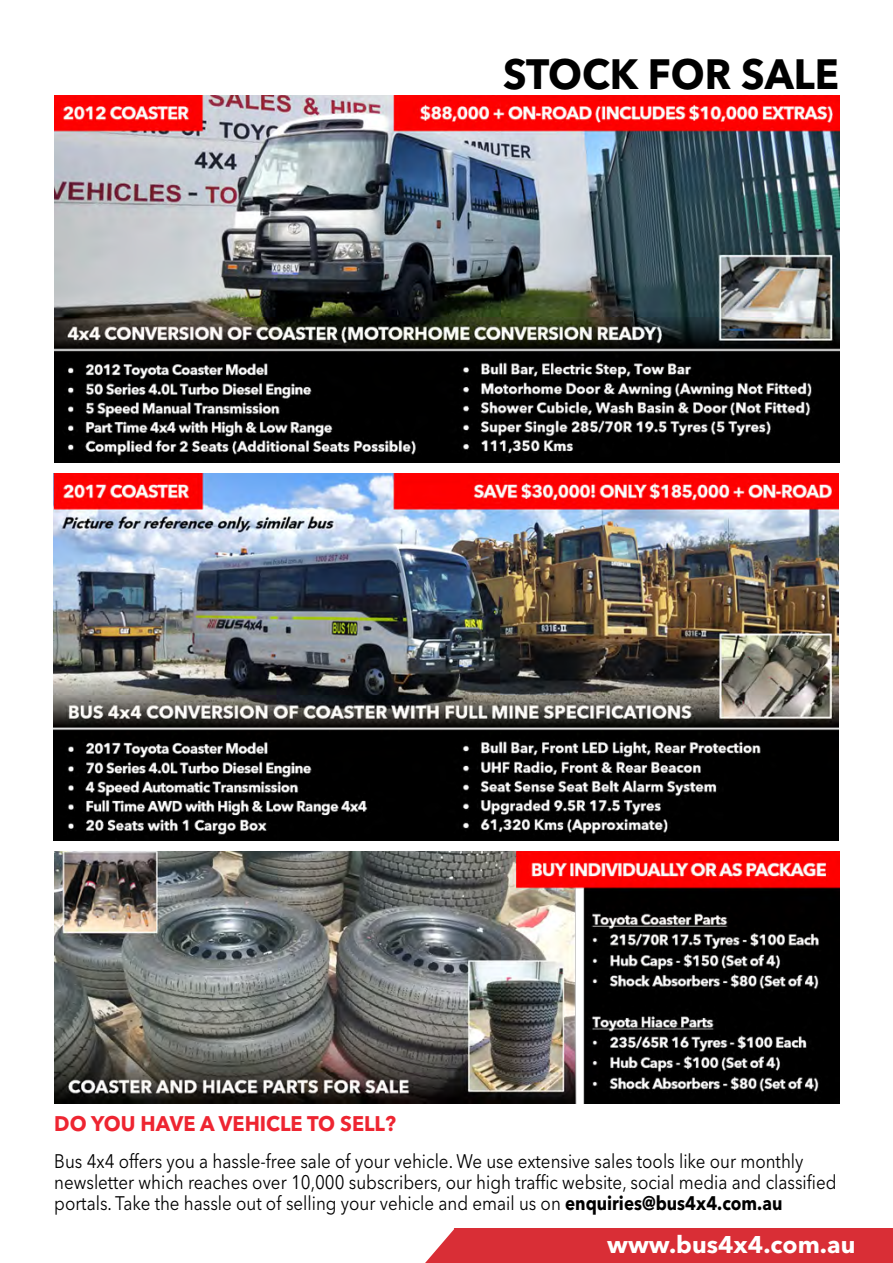
<style>
.page{position:relative;width:893px;height:1263px;background:#fff}
.page>*{position:absolute;margin:0;border:0;box-sizing:border-box;transform-origin:0 0}
.t1{font:700 42px "Avenir Next LT Pro";color:#000;scale:.95 1}
.t2{font:700 24px "Avenir Next LT Pro";color:#fff}
.t3{font:700 21px "Avenir Next LT Pro";color:#ee2531;scale:.95 1}
.t4{font:19.5px/21px "Avenir Next LT Pro";color:#000;scale:.87 1}
.s1{font-weight:700}
</style>
<div class="page">
<div style="left:425px;top:1228px;width:468px;height:35px;background:#d92e36"></div>
<svg style="left:425px;top:1228px;width:29px;height:35px"></svg>
<img style="left:54px;top:95px;width:785px;height:367px">
<img style="left:54px;top:473px;width:785px;height:367px">
<img style="left:54px;top:851px;width:785px;height:252px">
<h1 class="t1" style="left:503px;top:48px;width:355px">STOCK FOR SALE</h1>
<p class="t3" style="left:54px;top:1110px;width:361px">DO YOU HAVE A VEHICLE TO SELL?</p>
<p class="t4" style="left:54px;top:1150px;width:901px">Bus 4x4 offers you a hassle-free sale of your vehicle. We use extensive sales tools like our monthly newsletter which reaches over 10,000 subscribers, our high traffic website, social media and classified portals. Take the hassle out of selling your vehicle and email us on <span class="s1">enquiries@bus4x4.com.au</span></p>
<p class="t2" style="left:607px;top:1229px;width:250px">www.bus4x4.com.au</p>
</div>
